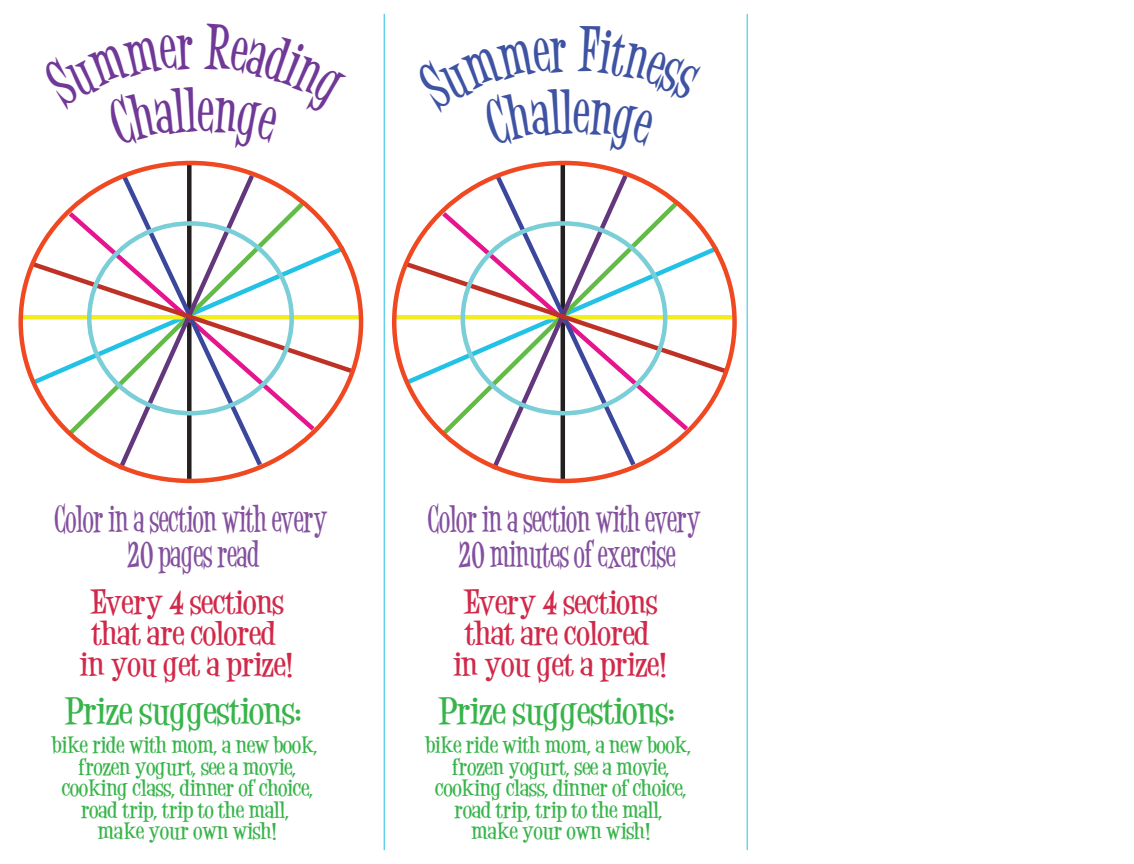
<style>
.page{position:relative;width:1134px;height:864px;background:#fff}
.page>*{position:absolute;margin:0;border:0;box-sizing:border-box;transform-origin:0 0}
.t1{font:700 48.6px "Desigers";color:#3e53a3;scale:.73 1}
.t2{font:700 29.1px/35px "Desigers";color:#84509f;text-align:center;scale:.73 1}
.t3{font:700 29.1px "Desigers";color:#37b44a}
.t4{font:700 26.1px/31.3px "Desigers";color:#d1294a;text-align:center}
.t5{font:700 18px/21.6px "Desigers";color:#37b44a;text-align:center}
</style>
<div class="page">
<svg style="left:29px;top:242px;width:321px;height:146px"></svg>
<div style="left:187px;top:165px;width:5px;height:314px;background:#231f20"></div>
<svg style="left:23px;top:315px;width:336px;height:4px"></svg>
<svg style="left:64px;top:197px;width:245px;height:243px"></svg>
<svg style="left:258px;top:173px;width:8px;height:298px"></svg>
<svg style="left:114px;top:170px;width:144px;height:305px"></svg>
<svg style="left:26px;top:258px;width:331px;height:119px"></svg>
<div style="left:87px;top:221px;width:207px;height:194px;border:4px solid #79ced7;border-radius:50%"></div>
<hr style="left:384px;top:14px;width:1px;height:836px;background:#22c1e6">
<hr style="left:747px;top:14px;width:1px;height:836px;background:#22c1e6">
<svg style="left:402px;top:242px;width:322px;height:146px"></svg>
<svg style="left:561px;top:165px;width:4px;height:314px"></svg>
<svg style="left:396px;top:315px;width:337px;height:4px"></svg>
<svg style="left:437px;top:197px;width:246px;height:243px"></svg>
<svg style="left:631px;top:173px;width:8px;height:298px"></svg>
<svg style="left:488px;top:170px;width:143px;height:305px"></svg>
<svg style="left:399px;top:258px;width:331px;height:119px"></svg>
<div style="left:461px;top:221px;width:206px;height:194px;border:4px solid #79ced7;border-radius:50%"></div>
<h1 class="t1" style="left:562px;top:76px;width:16px">l</h1>
<h2 class="t2" style="left:54px;top:501px;width:376px">Color in a section with every<br>20 pages read</h2>
<h3 class="t4" style="left:80px;top:586px;width:215px">Every 4 sections that are colored in you get a prize!</h3>
<h2 class="t3" style="left:65px;top:690px;width:241px">Prize suggestions:</h2>
<p class="t5" style="left:53px;top:734px;width:267px">bike ride with mom, a new book, frozen yogurt, see a movie, cooking class, dinner of choice, road trip, trip to the mall,<br>make your own wish!</p>
<h2 class="t2" style="left:428px;top:501px;width:376px">Color in a section with every<br>20 minutes of exercise</h2>
<h3 class="t4" style="left:454px;top:586px;width:215px">Every 4 sections that are colored in you get a prize!</h3>
<h2 class="t3" style="left:438px;top:690px;width:241px">Prize suggestions:</h2>
<p class="t5" style="left:426px;top:734px;width:267px">bike ride with mom, a new book, frozen yogurt, see a movie, cooking class, dinner of choice, road trip, trip to the mall,<br>make your own wish!</p>
</div>
